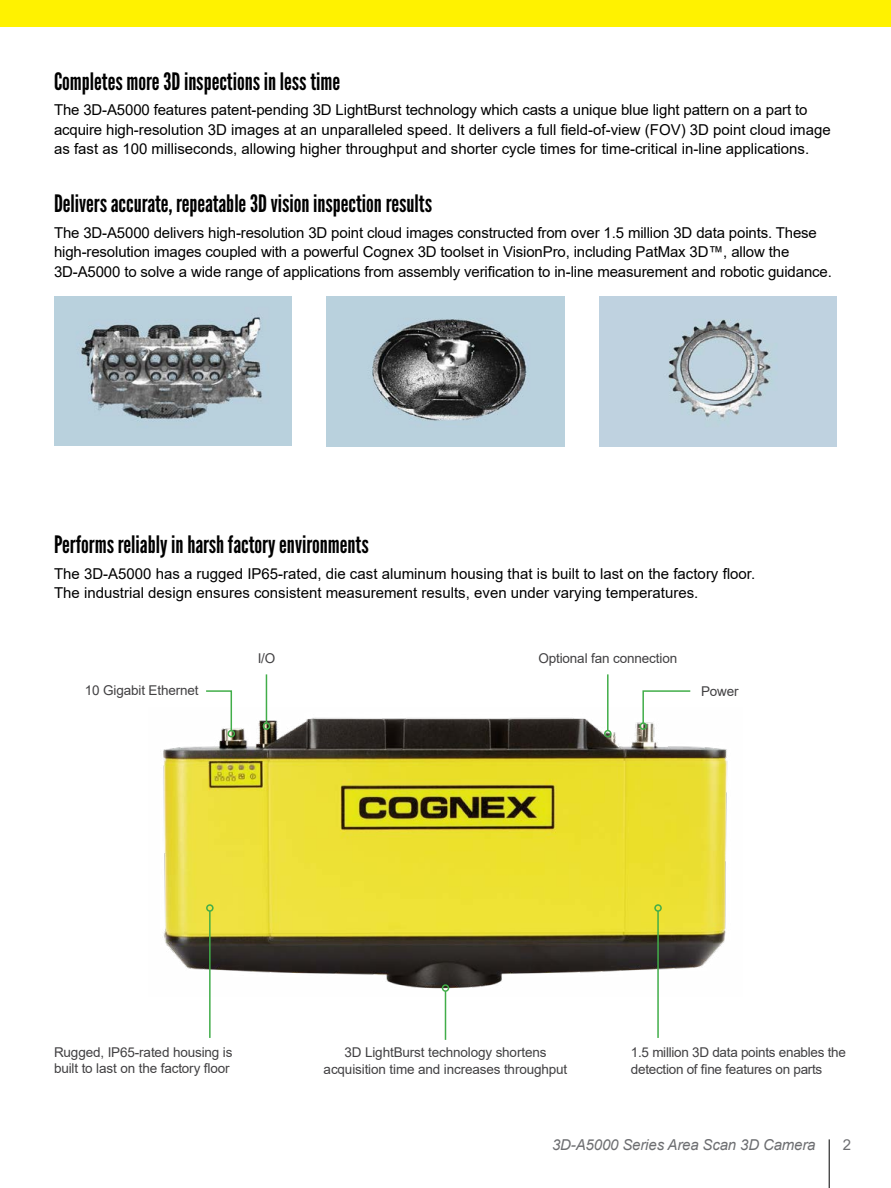
<style>
.page{position:relative;width:891px;height:1188px;background:#fff}
.page>*{position:absolute;margin:0;border:0;box-sizing:border-box;transform-origin:0 0}
.t1{font:24px "League Gothic";color:#000}
.t2{font:15px/19.5px "Arial";letter-spacing:-.01em;color:#000}
.t3{font:italic 15px "Arial";letter-spacing:-.01em;color:#6d6e71}
.t4{font:15px "Arial";color:#6d6e71}
.t5{font:13.5px/16.5px "Arial";letter-spacing:-.01em;color:#414042}
</style>
<div class="page">
<hr style="left:829px;top:1139px;width:1px;height:49px;background:#000">
<div style="left:0;top:0;width:891px;height:27px;background:#fff200"></div>
<img style="left:54px;top:297px;width:238px;height:149px">
<img style="left:327px;top:297px;width:237px;height:149px">
<img style="left:599px;top:297px;width:238px;height:149px">
<img style="left:163px;top:707px;width:565px;height:290px">
<hr style="left:445px;top:991px;width:1px;height:49px;background:#41ad49">
<div style="left:442px;top:984px;width:7px;height:8px;border:2px solid #41ad49;border-radius:50%"></div>
<hr style="left:657px;top:911px;width:2px;height:127px;background:#41ad49">
<div style="left:654px;top:904px;width:8px;height:8px;border:2px solid #41ad49;border-radius:50%"></div>
<hr style="left:209px;top:911px;width:2px;height:127px;background:#41ad49">
<div style="left:206px;top:904px;width:8px;height:8px;border:2px solid #41ad49;border-radius:50%"></div>
<svg style="left:205px;top:690px;width:28px;height:42px"></svg>
<div style="left:228px;top:730px;width:7px;height:7px;border:2px solid #41ad49;border-radius:50%"></div>
<hr style="left:266px;top:674px;width:1px;height:49px;background:#41ad49">
<div style="left:263px;top:722px;width:7px;height:8px;border:2px solid #41ad49;border-radius:50%"></div>
<hr style="left:607px;top:674px;width:2px;height:57px;background:#41ad49">
<div style="left:604px;top:730px;width:8px;height:7px;border:2px solid #41ad49;border-radius:50%"></div>
<svg style="left:642px;top:690px;width:50px;height:35px"></svg>
<div style="left:639px;top:722px;width:8px;height:8px;border:2px solid #41ad49;border-radius:50%"></div>
<h1 class="t1" style="left:54px;top:67px;width:288px">Completes more 3D inspections in less time</h1>
<p class="t2" style="left:54px;top:100px;width:778px">The 3D-A5000 features patent-pending 3D LightBurst technology which casts a unique blue light pattern on a part to acquire high-resolution 3D images at an unparalleled speed. It delivers a full field-of-view (FOV) 3D point cloud image as fast as 100 milliseconds, allowing higher throughput and shorter cycle times for time-critical in-line applications.</p>
<h1 class="t1" style="left:54px;top:189px;width:380px">Delivers accurate, repeatable 3D vision inspection results</h1>
<p class="t2" style="left:54px;top:223px;width:779px">The 3D-A5000 delivers high-resolution 3D point cloud images constructed from over 1.5 million 3D data points. These high-resolution images coupled with a powerful Cognex 3D toolset in VisionPro, including PatMax 3D™, allow the<br>3D-A5000 to solve a wide range of applications from assembly verification to in-line measurement and robotic guidance.</p>
<h1 class="t1" style="left:54px;top:531px;width:316px">Performs reliably in harsh factory environments</h1>
<p class="t2" style="left:54px;top:564px;width:703px">The 3D-A5000 has a rugged IP65-rated, die cast aluminum housing that is built to last on the factory floor.<br>The industrial design ensures consistent measurement results, even under varying temperatures.</p>
<p class="t5" style="left:85px;top:681px;width:115px">10 Gigabit Ethernet</p>
<p class="t5" style="left:258px;top:650px;width:19px">I/O</p>
<p class="t5" style="left:538px;top:650px;width:140px">Optional fan connection</p>
<p class="t5" style="left:701px;top:683px;width:39px">Power</p>
<p class="t5" style="left:54px;top:1044px;width:180px">Rugged, IP65-rated housing is built to last on the factory floor</p>
<p class="t5" style="left:324px;top:1044px;width:245px;text-align:center">3D LightBurst technology shortens acquisition time and increases throughput</p>
<p class="t5" style="left:631px;top:1044px;width:217px">1.5 million 3D data points enables the detection of fine features on parts</p>
<p class="t3" style="left:552px;top:1135px;width:265px">3D-A5000 Series Area Scan 3D Camera</p>
<p class="t4" style="left:843px;top:1135px;width:10px">2</p>
</div>
